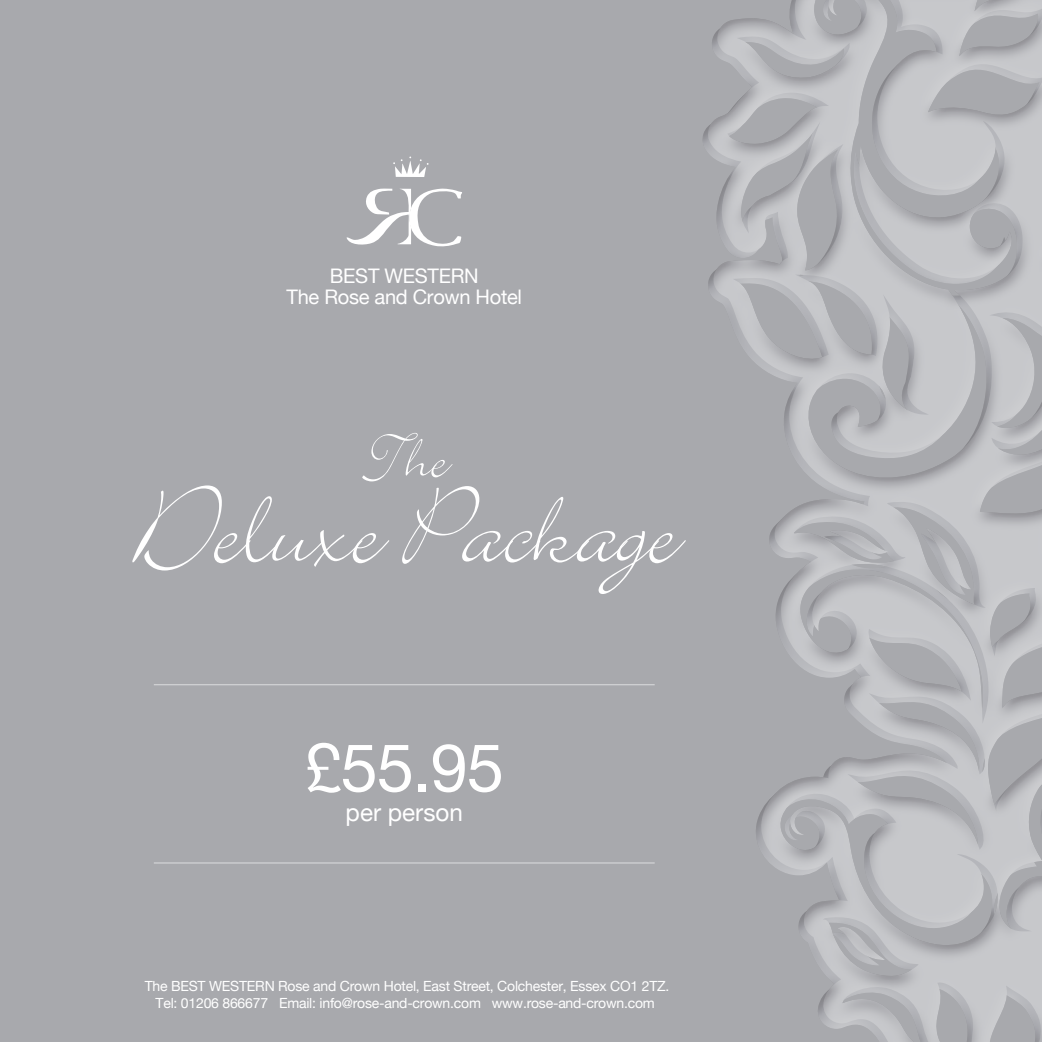
<style>
.page{position:relative;width:1042px;height:1042px;background:#a8a9ad}
.page>*{position:absolute;margin:0;border:0;box-sizing:border-box;transform-origin:0 0}
.t1{font:120.75px "Bickley Script Plain";letter-spacing:-.015em;color:#fff}
.t2{font:70px "Bickley Script Plain";color:#fff}
.t3{font:66.85px "Helvetica Neue";color:#fff}
.t4{font:24.32px "Helvetica Neue";color:#fff}
.t5{font:20.12px/20.8px "Helvetica Neue";letter-spacing:-.015em;color:#fff;text-align:center}
.t6{font:14px/17.5px "Helvetica Neue";letter-spacing:-.015em;color:#fff;text-align:center}
</style>
<div class="page">
<svg style="left:347px;top:188px;width:115px;height:58px"></svg>
<svg style="left:393px;top:156px;width:35px;height:21px"></svg>
<div style="left:684px;top:0;width:358px;height:1042px;background:#231f20;opacity:.75"></div>
<hr style="left:154px;top:684px;width:501px;height:1px;background:#dcdddf">
<hr style="left:154px;top:862px;width:501px;height:1px;background:#dcdddf">
<h3 class="t5" style="left:286px;top:267px;width:237px">BEST WESTERN<br>The Rose and Crown Hotel</h3>
<h2 class="t2" style="left:364px;top:411px;width:85px">The</h2>
<h1 class="t1" style="left:134px;top:449px;width:545px">Deluxe Package</h1>
<h3 class="t3" style="left:304px;top:719px;width:201px">£55.95</h3>
<h3 class="t4" style="left:346px;top:794px;width:119px">per person</h3>
<p class="t6" style="left:145px;top:977px;width:526px">The BEST WESTERN Rose and Crown Hotel, East Street, Colchester, Essex CO1 2TZ.<br>Tel: 01206 866677 Email: info@rose-and-crown.com www.rose-and-crown.com</p>
</div>
